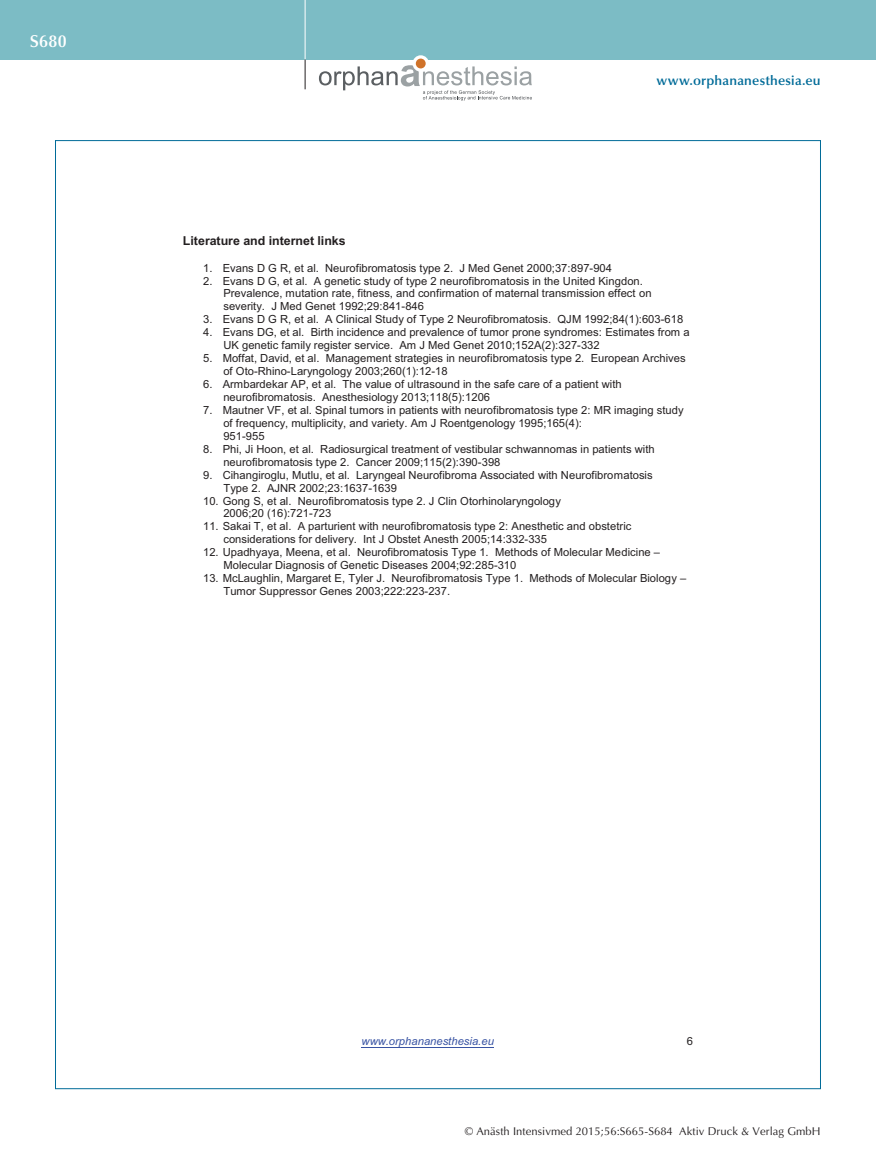
<style>
.page{position:relative;width:876px;height:1174px;background:#fff}
.page>*{position:absolute;margin:0;border:0;box-sizing:border-box;transform-origin:0 0}
.t1{font:600 17.25px "Optima";color:#fff}
.t2{font:600 13.5px "Optima";letter-spacing:.015em;color:#006b98}
.t3{font:700 12.45px "Arial";color:#231f20}
.t4{font:11.25px/12.9px "Arial";color:#231f20}
.t5{font:11.25px "Optima";letter-spacing:.005em;color:#231f20}
.t6{font:italic 11.25px "Arial";color:#3853a3}
.s1{font-style:inherit}
</style>
<div class="page">
<div style="left:0;top:0;width:876px;height:60px;background:#7cbcc5"></div>
<hr style="left:305px;top:0;width:1px;height:60px;background:#fff">
<svg style="left:305px;top:60px;width:1px;height:29px"></svg>
<svg style="left:412px;top:55px;width:17px;height:17px"></svg>
<div style="left:416px;top:59px;width:10px;height:9px;background:#d0732a;border-radius:50%"></div>
<svg style="left:319px;top:65px;width:213px;height:35px"></svg>
<hr style="left:362px;top:1046px;width:132px;height:1px;background:#3853a3">
<h1 class="t1" style="left:30px;top:31px;width:38px">S680</h1>
<p class="t2" style="left:656px;top:73px;width:166px">www.orphananesthesia.eu</p>
<p class="t3" style="left:183px;top:233px;width:164px">Literature and internet links</p>
<p class="t4" style="left:203px;top:261px;width:410px">1. Evans D G R, et al. Neurofibromatosis type 2. J Med Genet 2000;37:897-904</p>
<p class="t4" style="left:223px;top:274px;width:430px;text-indent:-20px">2. Evans D G, et al. A genetic study of type 2 neurofibromatosis in the United Kingdon.<br>Prevalence, mutation rate, fitness, and confirmation of maternal transmission effect on severity. J Med Genet 1992;29:841-846</p>
<p class="t4" style="left:203px;top:313px;width:482px">3. Evans D G R, et al. A Clinical Study of Type 2 Neurofibromatosis. QJM 1992;84(1):603-618</p>
<p class="t4" style="left:223px;top:326px;width:468px;text-indent:-20px">4. Evans DG, et al. Birth incidence and prevalence of tumor prone syndromes: Estimates from a<br>UK genetic family register service. Am J Med Genet 2010;152A(2):327-332</p>
<p class="t4" style="left:223px;top:352px;width:464px;text-indent:-20px">5. Moffat, David, et al. Management strategies in neurofibromatosis type 2. European Archives of Oto-Rhino-Laryngology 2003;260(1):12-18</p>
<p class="t4" style="left:223px;top:378px;width:400px;text-indent:-20px">6. Armbardekar AP, et al. The value of ultrasound in the safe care of a patient with neurofibromatosis. Anesthesiology 2013;118(5):1206</p>
<p class="t4" style="left:223px;top:404px;width:462px;text-indent:-20px">7. Mautner VF, et al. Spinal tumors in patients with neurofibromatosis type 2: MR imaging study of frequency, multiplicity, and variety. Am J Roentgenology 1995;165(4):<br>951-955</p>
<p class="t4" style="left:223px;top:442px;width:433px;text-indent:-20px">8. Phi, Ji Hoon, et al. Radiosurgical treatment of vestibular schwannomas in patients with neurofibromatosis type 2. Cancer 2009;115(2):390-398</p>
<p class="t4" style="left:223px;top:468px;width:431px;text-indent:-20px">9. Cihangiroglu, Mutlu, et al. Laryngeal Neurofibroma Associated with Neurofibromatosis<br>Type 2. AJNR 2002;23:1637-1639</p>
<p class="t4" style="left:223px;top:494px;width:339px;text-indent:-20px">10. Gong S, et al. Neurofibromatosis type 2. J Clin Otorhinolaryngology<br>2006;20 (16):721-723</p>
<p class="t4" style="left:223px;top:520px;width:409px;text-indent:-20px">11. Sakai T, et al. A parturient with neurofibromatosis type 2: Anesthetic and obstetric considerations for delivery. Int J Obstet Anesth 2005;14:332-335</p>
<p class="t4" style="left:223px;top:546px;width:438px;text-indent:-20px">12. Upadhyaya, Meena, et al. Neurofibromatosis Type 1. Methods of Molecular Medicine <span class="s1">–<br></span>Molecular Diagnosis of Genetic Diseases 2004;92:285-310</p>
<p class="t4" style="left:223px;top:572px;width:464px;text-indent:-20px">13. McLaughlin, Margaret E, Tyler J. Neurofibromatosis Type 1. Methods of Molecular Biology <span class="s1">–<br></span>Tumor Suppressor Genes 2003;222:223-237.</p>
<p class="t6" style="left:362px;top:1034px;width:134px">www.orphananesthesia.eu</p>
<p class="t4" style="left:687px;top:1035px;width:8px">6</p>
<p class="t5" style="left:465px;top:1125px;width:357px">© Anästh Intensivmed 2015;56:S665-S684 Aktiv Druck &amp; Verlag GmbH</p>
</div>
